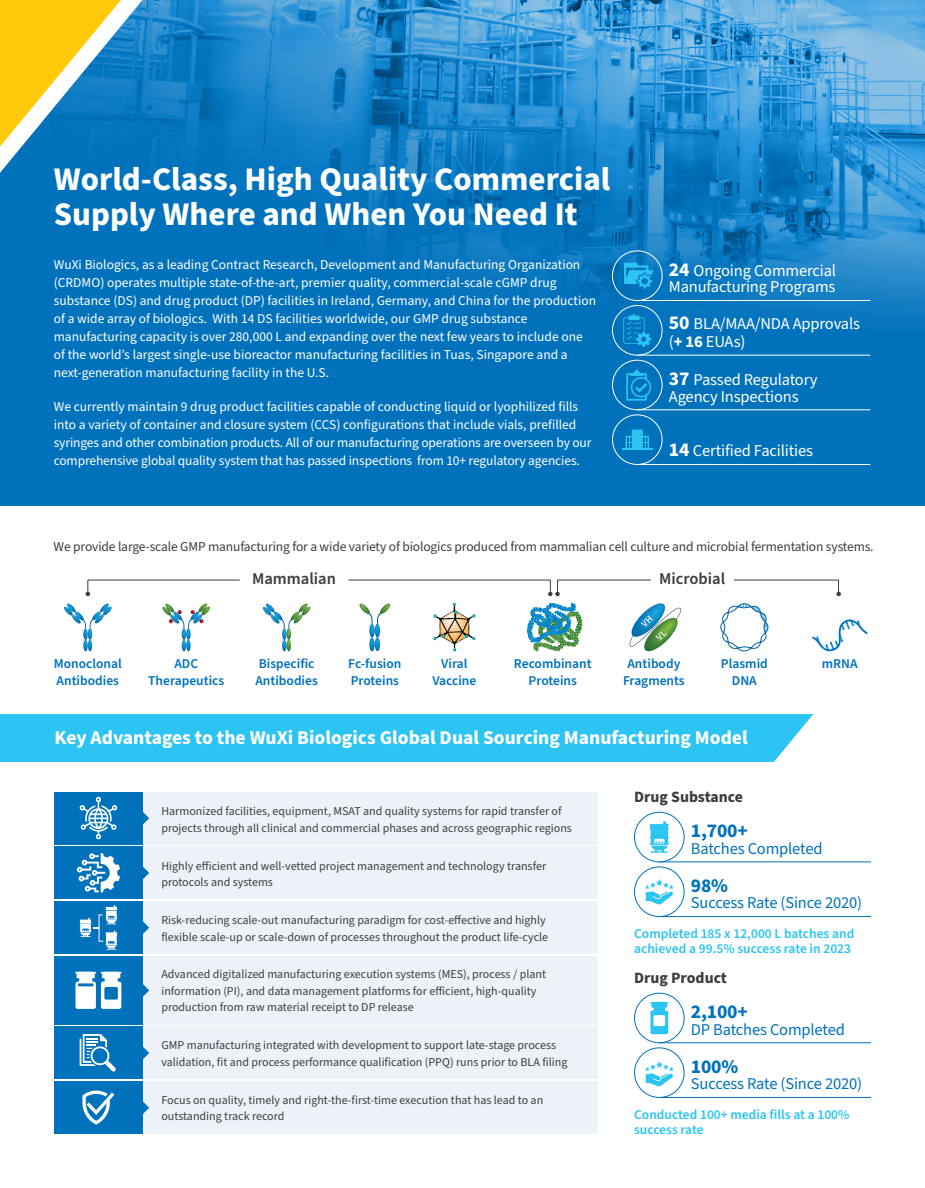
<style>
.page{position:relative;width:925px;height:1188px;background:#fff}
.page>*{position:absolute;margin:0;border:0;box-sizing:border-box;transform-origin:0 0}
.t1{font:700 33px/34.5px "Source Sans Pro";color:#fff}
.t2{font:700 19.5px "Source Sans Pro";color:#fff}
.t3{font:700 19.5px "Source Sans Pro";letter-spacing:-.01em;color:#0072bc}
.t4{font:16.5px/16.5px "Source Sans Pro";letter-spacing:-.01em;color:#fff}
.t5{font:16.5px "Source Sans Pro";letter-spacing:-.01em;color:#0072bc}
.t6{font:600 16.5px "Source Sans Pro";color:#3e3e3f}
.t7{font:700 15.75px "Source Sans Pro";color:#3e3e3f}
.t8{font:13.5px/18px "Source Sans Pro";color:#fff}
.t9{font:600 13.5px/16.5px "Source Sans Pro";color:#0072bc;text-align:center}
.t10{font:13.5px "Source Sans Pro";letter-spacing:-.01em;color:#3e3e3f}
.t11{font:600 13.5px/15px "Source Sans Pro";color:#2bc4f3}
.t12{font:12px/16.5px "Source Sans Pro";color:#3e3e3f}
.s1{font-weight:700;font-size:19.5px}
.s2{font-weight:700}
</style>
<div class="page">
<div style="left:0;top:0;width:925px;height:505px;background:#0072bc"></div>
<img style="left:142px;top:0;width:783px;height:316px">
<svg style="left:142px;top:190px;width:782px;height:197px"></svg>
<div style="left:143px;top:792px;width:454px;height:53px;background:#edf2f9"></div>
<div style="left:54px;top:792px;width:89px;height:53px;background:#0072bc"></div>
<div style="left:143px;top:1026px;width:454px;height:53px;background:#edf2f9"></div>
<div style="left:54px;top:1026px;width:89px;height:53px;background:#0072bc"></div>
<div style="left:143px;top:846px;width:454px;height:53px;background:#edf2f9"></div>
<div style="left:54px;top:846px;width:89px;height:53px;background:#0072bc"></div>
<div style="left:143px;top:1081px;width:454px;height:53px;background:#edf2f9"></div>
<div style="left:54px;top:1081px;width:89px;height:53px;background:#0072bc"></div>
<div style="left:143px;top:901px;width:454px;height:53px;background:#edf2f9"></div>
<div style="left:54px;top:901px;width:89px;height:53px;background:#0072bc"></div>
<div style="left:143px;top:956px;width:454px;height:69px;background:#edf2f9"></div>
<div style="left:54px;top:956px;width:89px;height:69px;background:#0072bc"></div>
<svg style="left:0;top:0;width:142px;height:173px"></svg>
<div style="left:0;top:714px;width:813px;height:48px;background:#2bc4f3"></div>
<hr style="left:659px;top:916px;width:212px;height:1px;background:#0072bc">
<hr style="left:659px;top:1097px;width:212px;height:1px;background:#0072bc">
<div style="left:634px;top:867px;width:50px;height:50px;border:1px solid #0072bc;border-radius:50%"></div>
<div style="left:634px;top:1047px;width:50px;height:51px;border:1px solid #0072bc;border-radius:50%"></div>
<hr style="left:659px;top:862px;width:212px;height:1px;background:#0072bc">
<hr style="left:659px;top:1042px;width:212px;height:1px;background:#0072bc">
<div style="left:634px;top:812px;width:50px;height:50px;border:1px solid #0072bc;border-radius:50%"></div>
<div style="left:634px;top:993px;width:50px;height:50px;border:1px solid #0072bc;border-radius:50%"></div>
<svg style="left:649px;top:821px;width:20px;height:32px"></svg>
<svg style="left:650px;top:1002px;width:18px;height:32px"></svg>
<hr style="left:637px;top:355px;width:233px;height:1px;background:#fff">
<div style="left:612px;top:305px;width:50px;height:51px;border:1px solid #fff;border-radius:50%"></div>
<hr style="left:637px;top:300px;width:233px;height:1px;background:#fff">
<div style="left:612px;top:251px;width:50px;height:50px;border:1px solid #fff;border-radius:50%"></div>
<hr style="left:637px;top:464px;width:233px;height:1px;background:#fff">
<div style="left:612px;top:414px;width:50px;height:51px;border:1px solid #fff;border-radius:50%"></div>
<hr style="left:637px;top:409px;width:233px;height:1px;background:#fff">
<div style="left:612px;top:360px;width:50px;height:50px;border:1px solid #fff;border-radius:50%"></div>
<svg style="left:626px;top:369px;width:25px;height:32px"></svg>
<svg style="left:625px;top:430px;width:24px;height:18px"></svg>
<hr style="left:622px;top:448px;width:30px;height:2px;background:#2bc4f3">
<svg style="left:624px;top:263px;width:29px;height:26px"></svg>
<svg style="left:623px;top:314px;width:28px;height:33px"></svg>
<svg style="left:645px;top:879px;width:29px;height:26px"></svg>
<svg style="left:645px;top:1061px;width:29px;height:26px"></svg>
<svg style="left:143px;top:812px;width:6px;height:13px"></svg>
<svg style="left:143px;top:867px;width:6px;height:12px"></svg>
<svg style="left:143px;top:921px;width:6px;height:13px"></svg>
<svg style="left:143px;top:984px;width:6px;height:13px"></svg>
<svg style="left:143px;top:1047px;width:6px;height:12px"></svg>
<svg style="left:143px;top:1101px;width:6px;height:13px"></svg>
<svg style="left:79px;top:796px;width:38px;height:43px"></svg>
<svg style="left:77px;top:853px;width:43px;height:39px"></svg>
<svg style="left:80px;top:905px;width:37px;height:45px"></svg>
<svg style="left:75px;top:972px;width:46px;height:37px"></svg>
<svg style="left:82px;top:1091px;width:32px;height:34px"></svg>
<svg style="left:64px;top:603px;width:48px;height:48px"></svg>
<svg style="left:162px;top:603px;width:48px;height:48px"></svg>
<svg style="left:263px;top:603px;width:47px;height:48px"></svg>
<svg style="left:359px;top:603px;width:31px;height:48px"></svg>
<svg style="left:527px;top:603px;width:55px;height:48px"></svg>
<svg style="left:629px;top:603px;width:52px;height:48px"></svg>
<svg style="left:433px;top:603px;width:42px;height:48px"></svg>
<svg style="left:812px;top:619px;width:55px;height:32px"></svg>
<svg style="left:720px;top:603px;width:48px;height:48px"></svg>
<svg style="left:86px;top:579px;width:154px;height:17px"></svg>
<svg style="left:348px;top:579px;width:303px;height:17px"></svg>
<svg style="left:733px;top:579px;width:108px;height:17px"></svg>
<svg style="left:80px;top:1034px;width:36px;height:38px"></svg>
<p class="t1" style="left:54px;top:163px;width:558px">World-Class, High Quality Commercial<br>Supply Where and When You Need It</p>
<p class="t8" style="left:54px;top:256px;width:544px">WuXi Biologics, as a leading Contract Research, Development and Manufacturing Organization (CRDMO) operates multiple state-of-the-art, premier quality, commercial-scale cGMP drug substance (DS) and drug product (DP) facilities in Ireland, Germany, and China for the production of a wide array of biologics. With 14 DS facilities worldwide, our GMP drug substance manufacturing capacity is over 280,000 L and expanding over the next few years to include one of the world’s largest single-use bioreactor manufacturing facilities in Tuas, Singapore and a next-generation manufacturing facility in the U.S.</p>
<p class="t8" style="left:54px;top:398px;width:539px">We currently maintain 9 drug product facilities capable of conducting liquid or lyophilized fills into a variety of container and closure system (CCS) configurations that include vials, prefilled syringes and other combination products. All of our manufacturing operations are overseen by our comprehensive global quality system that has passed inspections from 10+ regulatory agencies.</p>
<p class="t4" style="left:669px;top:263px;width:169px"><span class="s1">24</span> Ongoing Commercial<br>Manufacturing Programs</p>
<p class="t4" style="left:669px;top:315px;width:193px;line-height:18px"><span class="s1">50</span> BLA/MAA/NDA Approvals (<span class="s2">+ 16</span> EUAs)</p>
<p class="t4" style="left:669px;top:372px;width:150px"><span class="s1">37</span> Passed Regulatory<br>Agency Inspections</p>
<p class="t4" style="left:669px;top:443px;width:146px"><span class="s1">14</span> Certified Facilities</p>
<p class="t10" style="left:54px;top:537px;width:821px">We provide large-scale GMP manufacturing for a wide variety of biologics produced from mammalian cell culture and microbial fermentation systems.</p>
<p class="t6" style="left:252px;top:567px;width:85px">Mammalian</p>
<p class="t6" style="left:659px;top:567px;width:68px">Microbial</p>
<p class="t9" style="left:54px;top:656px;width:69px;text-align:left">Monoclonal<br>Antibodies</p>
<p class="t9" style="left:148px;top:656px;width:78px">ADC<br>Therapeutics</p>
<p class="t9" style="left:255px;top:656px;width:64px;text-align:left">Bispecific<br>Antibodies</p>
<p class="t9" style="left:348px;top:656px;width:55px;text-align:left">Fc-fusion<br>Proteins</p>
<p class="t9" style="left:514px;top:656px;width:79px">Recombinant<br>Proteins</p>
<p class="t9" style="left:432px;top:656px;width:45px">Viral<br>Vaccine</p>
<p class="t9" style="left:721px;top:656px;width:48px">Plasmid<br>DNA</p>
<p class="t9" style="left:627px;top:656px;width:54px">Antibody</p>
<p class="t9" style="left:822px;top:656px;width:37px">mRNA</p>
<p class="t9" style="left:623px;top:672px;width:63px">Fragments</p>
<p class="t2" style="left:55px;top:724px;width:694px">Key Advantages to the WuXi Biologics Global Dual Sourcing Manufacturing Model</p>
<p class="t12" style="left:161px;top:804px;width:412px">Harmonized facilities, equipment, MSAT and quality systems for rapid transfer of projects through all clinical and commercial phases and across geographic regions</p>
<p class="t12" style="left:161px;top:858px;width:386px">Highly efficient and well-vetted project management and technology transfer protocols and systems</p>
<p class="t12" style="left:161px;top:912px;width:388px">Risk-reducing scale-out manufacturing paradigm for cost-effective and highly flexible scale-up or scale-down of processes throughout the product life-cycle</p>
<p class="t12" style="left:161px;top:967px;width:386px">Advanced digitalized manufacturing execution systems (MES), process / plant information (PI), and data management platforms for efficient, high-quality production from raw material receipt to DP release</p>
<p class="t12" style="left:161px;top:1037px;width:408px">GMP manufacturing integrated with development to support late-stage process validation, fit and process performance qualification (PPQ) runs prior to BLA filing</p>
<p class="t12" style="left:161px;top:1092px;width:383px">Focus on quality, timely and right-the-first-time execution that has lead to an outstanding track record</p>
<p class="t7" style="left:634px;top:786px;width:110px">Drug Substance</p>
<p class="t3" style="left:691px;top:817px;width:58px">1,700+</p>
<p class="t5" style="left:691px;top:837px;width:133px">Batches Completed</p>
<p class="t3" style="left:691px;top:872px;width:39px">98%</p>
<p class="t5" style="left:691px;top:892px;width:173px">Success Rate (Since 2020)</p>
<p class="t11" style="left:634px;top:926px;width:222px">Completed 185 x 12,000 L batches and achieved a 99.5% success rate in 2023</p>
<p class="t7" style="left:634px;top:967px;width:94px">Drug Product</p>
<p class="t3" style="left:691px;top:998px;width:58px">2,100+</p>
<p class="t5" style="left:691px;top:1018px;width:155px">DP Batches Completed</p>
<p class="t3" style="left:691px;top:1053px;width:49px">100%</p>
<p class="t5" style="left:691px;top:1073px;width:173px">Success Rate (Since 2020)</p>
<p class="t11" style="left:634px;top:1107px;width:217px">Conducted 100+ media fills at a 100% success rate</p>
</div>
